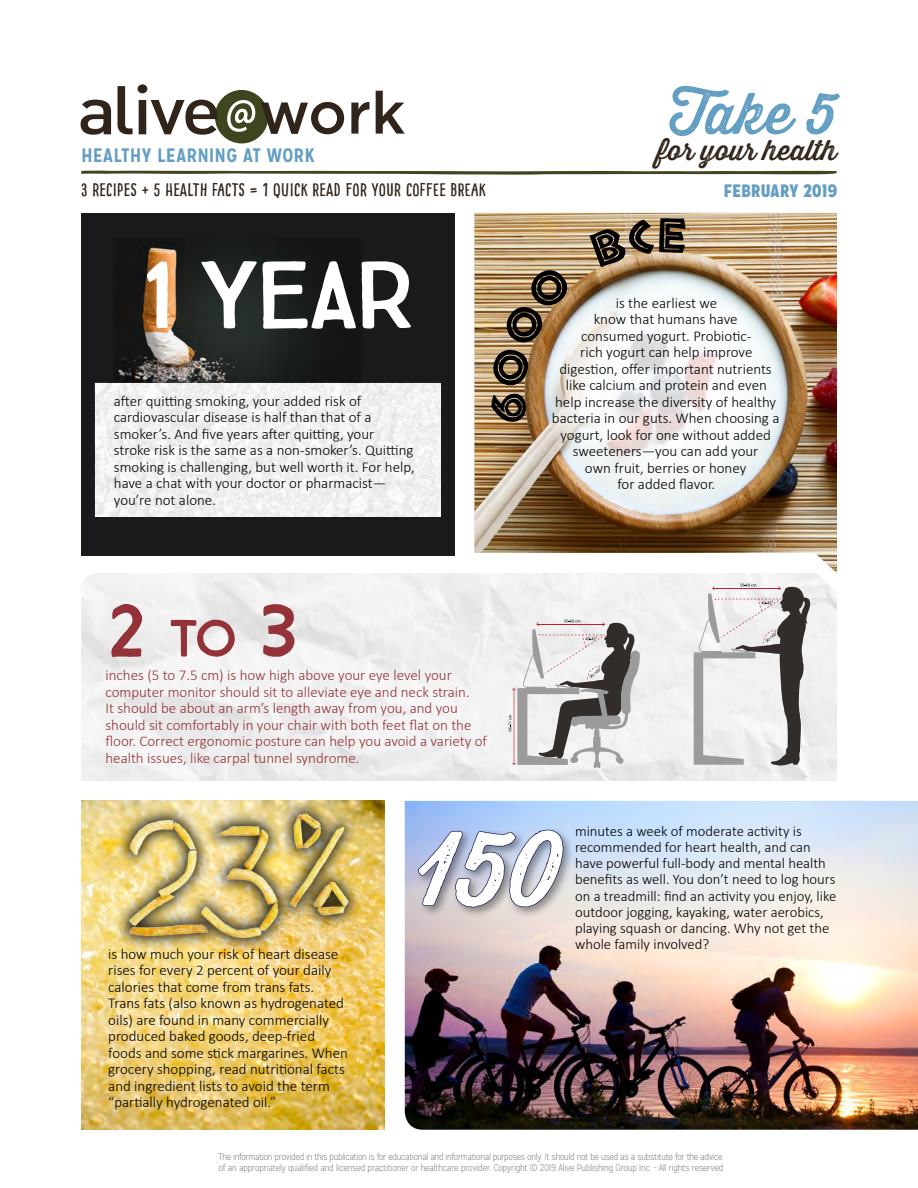
<style>
.page{position:relative;width:918px;height:1188px;background:#fff}
.page>*{position:absolute;margin:0;border:0;box-sizing:border-box;transform-origin:0 0}
.t1{font:102.45px "Thirsty Rough Reg";color:#fff}
.t2{font:95.7px "True North";color:#fff}
.t3{font:75px "True North";color:#933238}
.t4{font:56.7px "Thirsty Rough Reg One";color:#639ec3}
.t5{font:27.6px "Thirsty Rough Reg One";color:#31251b}
.t6{font:700 19.5px "Mission Gothic";letter-spacing:.01em;color:#639ec3}
.t7{font:18px "Pinto NO 01";letter-spacing:.02em;color:#31251b}
.t8{font:900 18px "Mission Gothic";letter-spacing:.015em;color:#639ec3}
.t9{font:300 15px/16.5px "Calibri";color:#000}
.t10{font:300 15px/16.5px "Calibri";color:#933238}
.t11{font:300 14.7px/16.2px "Calibri";color:#000}
.t12{font:100 9.75px/10.5px "Mission Gothic";letter-spacing:-.025em;color:#636466}
.s1{font-size:52.5px}
</style>
<div class="page">
<img style="left:474px;top:213px;width:363px;height:360px">
<img style="left:405px;top:801px;width:513px;height:329px">
<div style="left:81px;top:213px;width:373px;height:342px;background:#191a1c"></div>
<img style="left:115px;top:241px;width:223px;height:142px">
<img style="left:81px;top:801px;width:303px;height:329px">
<svg style="left:509px;top:620px;width:131px;height:148px"></svg>
<svg style="left:694px;top:584px;width:116px;height:184px"></svg>
<div style="left:215px;top:90px;width:53px;height:53px;background:#3f451e;border-radius:50%"></div>
<svg style="left:81px;top:100px;width:30px;height:35px"></svg>
<svg style="left:118px;top:84px;width:99px;height:51px"></svg>
<svg style="left:261px;top:91px;width:144px;height:43px"></svg>
<svg style="left:227px;top:100px;width:28px;height:32px"></svg>
<svg style="left:81px;top:171px;width:756px;height:4px"></svg>
<div style="left:415px;top:827px;width:160px;height:92px;background:#000;opacity:.4"></div>
<svg style="left:417px;top:829px;width:147px;height:79px"></svg>
<img style="left:95px;top:383px;width:345px;height:134px">
<div style="left:114px;top:804px;width:108px;height:147px;background:#000;opacity:.85"></div>
<img style="left:126px;top:815px;width:60px;height:126px">
<div style="left:186px;top:810px;width:107px;height:143px;background:#000;opacity:.85"></div>
<img style="left:197px;top:815px;width:85px;height:126px">
<div style="left:276px;top:799px;width:88px;height:131px;background:#000;opacity:.85"></div>
<img style="left:289px;top:813px;width:63px;height:104px">
<svg style="left:545px;top:273px;width:243px;height:240px;fill:#f4f7f8"></svg>
<img style="left:490px;top:263px;width:84px;height:161px">
<svg style="left:589px;top:217px;width:97px;height:51px"></svg>
<h3 class="t6" style="left:81px;top:143px;width:235px">HEALTHY LEARNING AT WORK</h3>
<h3 class="t4" style="left:670px;top:72px;width:169px">Take 5</h3>
<h3 class="t5" style="left:657px;top:129px;width:181px">for your health</h3>
<p class="t7" style="left:81px;top:179px;width:406px">3 RECIPES + 5 HEALTH FACTS = 1 QUICK READ FOR YOUR COFFEE BREAK</p>
<p class="t8" style="left:724px;top:179px;width:115px">FEBRUARY 2019</p>
<h2 class="t2" style="left:140px;top:238px;width:279px">1 YEAR</h2>
<p class="t9" style="left:114px;top:393px;width:303px">after quitting smoking, your added risk of cardiovascular disease is half than that of a smoker’s. And five years after quitting, your<br>stroke risk is the same as a non-smoker’s. Quitting smoking is challenging, but well worth it. For help, have a chat with your doctor or pharmacist— you’re not alone.</p>
<h3 class="t3" style="left:106px;top:586px;width:195px">2 <span class="s1">to</span> 3</h3>
<p class="t10" style="left:105px;top:667px;width:383px">inches (5 to 7.5 cm) is how high above your eye level your computer monitor should sit to alleviate eye and neck strain.<br>It should be about an arm’s length away from you, and you should sit comfortably in your chair with both feet flat on the floor. Correct ergonomic posture can help you avoid a variety of health issues, like carpal tunnel syndrome.</p>
<p class="t9" style="left:552px;top:294px;width:229px;text-align:center">is the earliest we<br>know that humans have<br>consumed yogurt. Probiotic-<br>rich yogurt can help improve digestion, offer important nutrients like calcium and protein and even help increase the diversity of healthy bacteria in our guts. When choosing a yogurt, look for one without added sweeteners—you can add your<br>own fruit, berries or honey<br>for added flavor.</p>
<p class="t9" style="left:108px;top:945px;width:241px">is how much your risk of heart disease rises for every 2 percent of your daily calories that come from trans fats.<br>Trans fats (also known as hydrogenated oils) are found in many commercially produced baked goods, deep-fried foods and some stick margarines. When grocery shopping, read nutritional facts and ingredient lists to avoid the term “partially hydrogenated oil.”</p>
<h1 class="t1" style="left:416px;top:793px;width:148px">150</h1>
<p class="t11" style="left:575px;top:823px;width:263px">minutes a week of moderate activity is recommended for heart health, and can have powerful full-body and mental health benefits as well. You don’t need to log hours on a treadmill: find an activity you enjoy, like outdoor jogging, kayaking, water aerobics, playing squash or dancing. Why not get the whole family involved?</p>
<p class="t12" style="left:218px;top:1152px;width:506px">The information provided in this publication is for educational and informational purposes only. It should not be used as a substitute for the advice of an appropriately qualified and licensed practitioner or healthcare provider. Copyright © 2019 Alive Publishing Group Inc. - All rights reserved</p>
</div>
